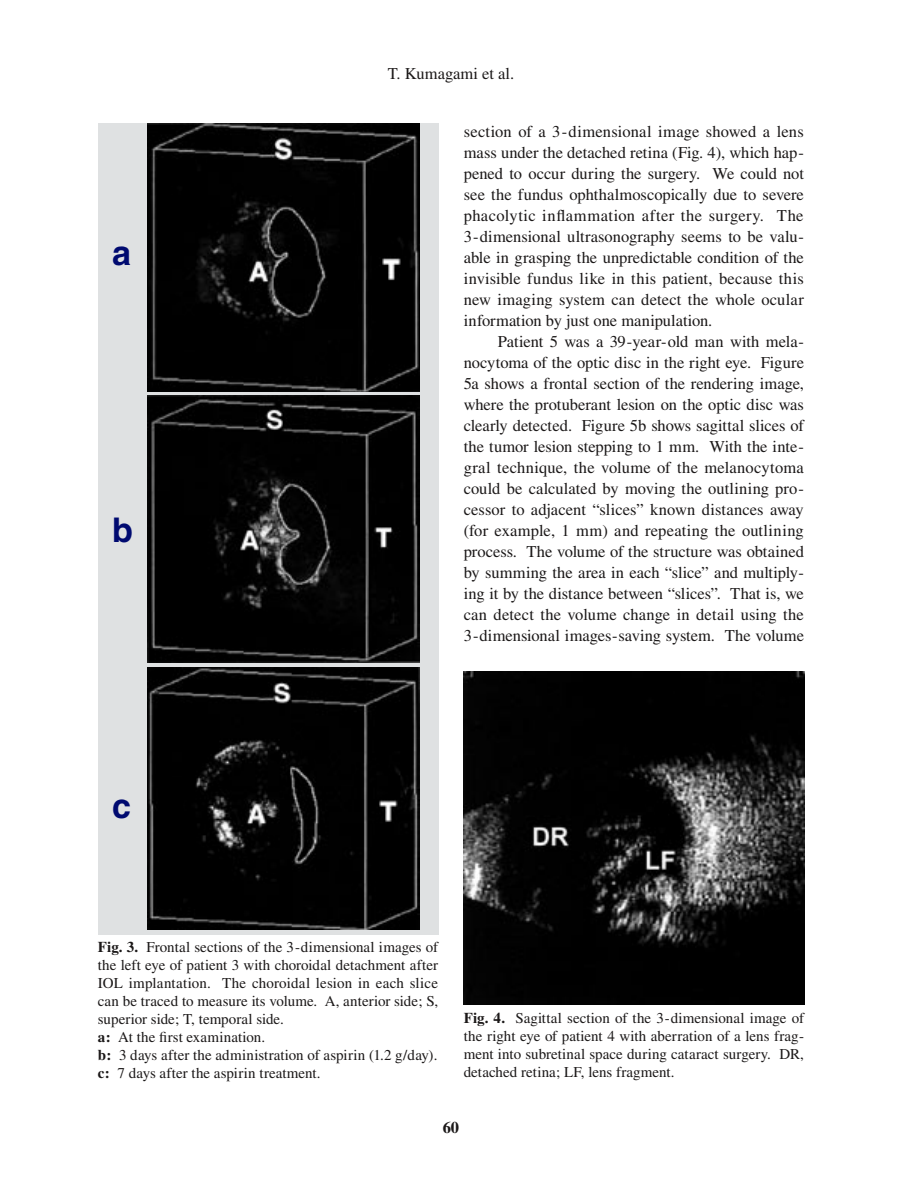
<style>
.page{position:relative;width:919px;height:1204px;background:#fff}
.page>*{position:absolute;margin:0;border:0;box-sizing:border-box;transform-origin:0 0}
.t1{font:700 34.05px "Helvetica";color:#000a70}
.t2{font:16.5px/21px "Times";color:#1b1818;text-align:justify}
.t3{font:700 16.5px "Times";color:#1b1818}
.t4{font:15px/18px "Times";color:#1b1818;text-align:justify}
.s1{font-weight:700}
</style>
<div class="page">
<div style="left:98px;top:123px;width:340px;height:811px;background:#dfe1e2"></div>
<img style="left:147px;top:123px;width:272px;height:268px">
<img style="left:147px;top:395px;width:272px;height:267px">
<img style="left:147px;top:667px;width:272px;height:262px">
<img style="left:464px;top:671px;width:340px;height:333px">
<h1 class="t1" style="left:112px;top:232px;width:20px">a</h1>
<h1 class="t1" style="left:112px;top:509px;width:22px">b</h1>
<h1 class="t1" style="left:112px;top:785px;width:20px">c</h1>
<p class="t2" style="left:388px;top:63px;width:128px">T. Kumagami et al.</p>
<p class="t2" style="left:463px;top:121px;width:342px">section of a 3-dimensional image showed a lens mass under the detached retina (Fig. 4), which hap&shy;pened to occur during the surgery. We could not see the fundus ophthalmoscopically due to severe phacolytic inflammation after the surgery. The 3-dimensional ultrasonography seems to be valu&shy;able in grasping the unpredictable condition of the invisible fundus like in this patient, because this new imaging system can detect the whole ocular information by just one manipulation.</p>
<p class="t2" style="left:463px;top:331px;width:342px;text-indent:34px">Patient 5 was a 39-year-old man with mela&shy;nocytoma of the optic disc in the right eye. Figure 5a shows a frontal section of the rendering image, where the protuberant lesion on the optic disc was clearly detected. Figure 5b shows sagittal slices of the tumor lesion stepping to 1 mm. With the inte&shy;gral technique, the volume of the melanocytoma could be calculated by moving the outlining pro&shy;cessor to adjacent “slices” known distances away (for example, 1 mm) and repeating the outlining process. The volume of the structure was obtained by summing the area in each “slice” and multiply&shy;ing it by the distance between “slices”. That is, we can detect the volume change in detail using the 3-dimensional images-saving system. The volume</p>
<p class="t4" style="left:98px;top:937px;width:342px;text-align:left"><span class="s1">Fig. 3.</span> Frontal sections of the 3-dimensional images of the left eye of patient 3 with choroidal detachment after IOL implantation. The choroidal lesion in each slice can be traced to measure its volume. A, anterior side; S, superior side; T, temporal side.<br><span class="s1">a:</span> At the first examination.<br><span class="s1">b:</span> 3 days after the administration of aspirin (1.2 g/day). <span class="s1">c:</span> 7 days after the aspirin treatment.</p>
<p class="t4" style="left:463px;top:1009px;width:342px"><span class="s1">Fig. 4.</span> Sagittal section of the 3-dimensional image of the right eye of patient 4 with aberration of a lens frag&shy;ment into subretinal space during cataract surgery. DR, detached retina; LF, lens fragment.</p>
<p class="t3" style="left:442px;top:1117px;width:18px">60</p>
</div>
